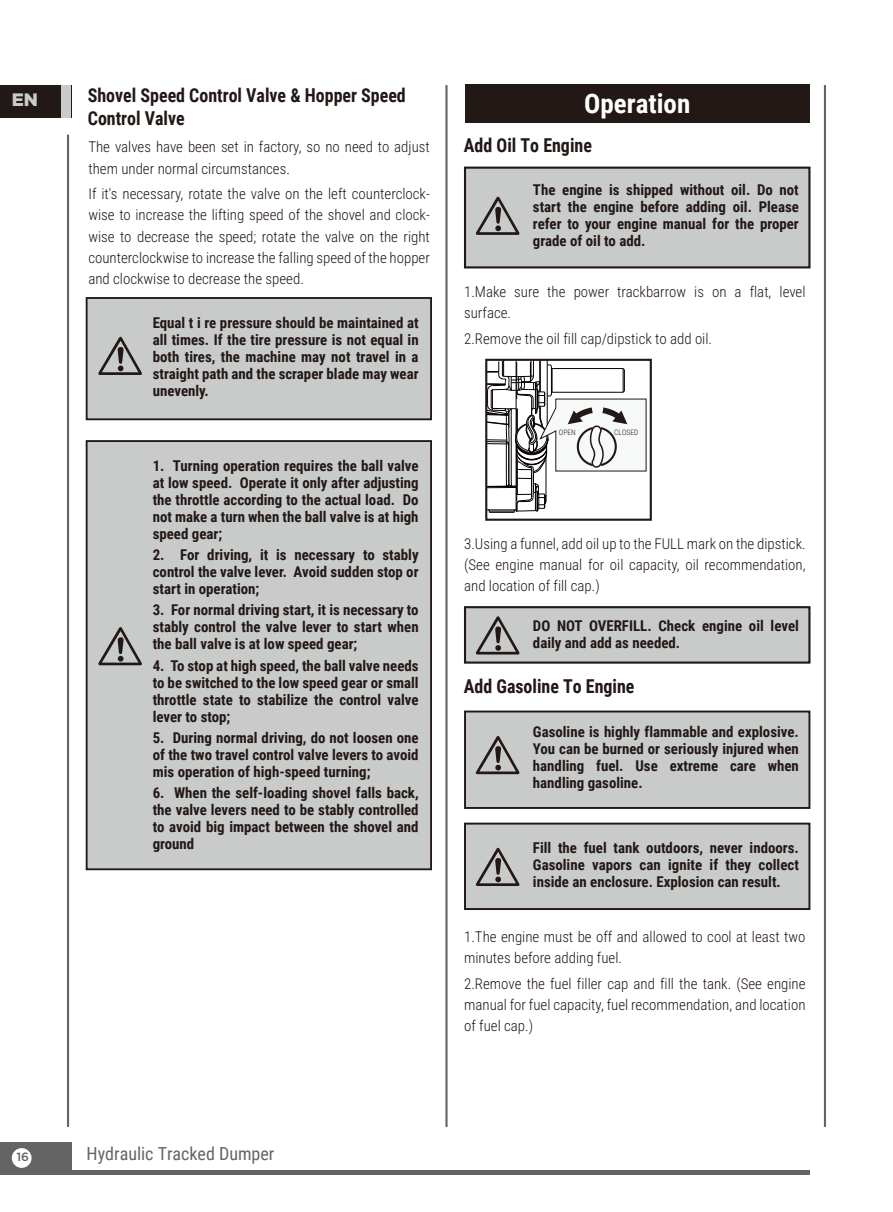
<style>
.page{position:relative;width:893px;height:1212px;background:#fff}
.page>*{position:absolute;margin:0;border:0;box-sizing:border-box;transform-origin:0 0}
.t1{font:700 27px "Roboto Condensed";color:#fff}
.t2{font:700 19.2px/23px "Roboto Condensed";color:#221815;scale:.94 1}
.t3{font:18px "Roboto Condensed";color:#656464}
.t4{font:900 18px "Gotham";color:#c9caca}
.t5{font:700 14.85px/17px "Roboto Condensed";color:#221815;text-align:justify}
.t6{font:300 14.85px/21.3px "Roboto Condensed";color:#221815}
.t7{font:500 12px "Gotham";color:#656464}
.t8{font:300 7.5px "Roboto Condensed";color:#221815}
</style>
<div class="page">
<div style="left:86px;top:297px;width:346px;height:123px;background:#c9caca;border:2px solid #221815"></div>
<div style="left:0;top:1142px;width:71px;height:32px;background:#656464"></div>
<div style="left:0;top:85px;width:71px;height:32px;background:#221815"></div>
<hr style="left:71px;top:1170px;width:738px;height:4px;background:#656464">
<div style="left:12px;top:1148px;width:20px;height:20px;background:#fff;border-radius:50%"></div>
<div style="left:62px;top:85px;width:9px;height:32px;background:#c9caca"></div>
<hr style="left:67px;top:135px;width:2px;height:992px;background:#656464">
<hr style="left:824px;top:85px;width:2px;height:1042px;background:#656464">
<hr style="left:445px;top:85px;width:3px;height:1042px;background:#656464">
<div style="left:465px;top:84px;width:344px;height:38px;background:#221815"></div>
<svg style="left:98px;top:337px;width:44px;height:38px"></svg>
<div style="left:86px;top:440px;width:346px;height:430px;background:#c9caca;border:2px solid #221815"></div>
<svg style="left:98px;top:627px;width:44px;height:38px"></svg>
<div style="left:464px;top:167px;width:346px;height:101px;background:#c9caca;border:2px solid #221815"></div>
<div style="left:464px;top:606px;width:346px;height:58px;background:#c9caca;border:2px solid #221815"></div>
<div style="left:464px;top:710px;width:346px;height:99px;background:#c9caca;border:2px solid #221815"></div>
<div style="left:464px;top:823px;width:346px;height:87px;background:#c9caca;border:2px solid #221815"></div>
<svg style="left:476px;top:197px;width:43px;height:38px"></svg>
<svg style="left:476px;top:616px;width:43px;height:38px"></svg>
<svg style="left:476px;top:736px;width:43px;height:38px"></svg>
<svg style="left:476px;top:848px;width:43px;height:38px"></svg>
<svg style="left:488px;top:362px;width:159px;height:151px"></svg>
<div style="left:485px;top:359px;width:167px;height:162px;border:2px solid #221815"></div>
<p class="t2" style="left:88px;top:83px;width:340px">Shovel Speed Control Valve &amp; Hopper Speed<br>Control Valve</p>
<p class="t4" style="left:12px;top:90px;width:28px">EN</p>
<h1 class="t1" style="left:584px;top:84px;width:108px">Operation</h1>
<p class="t6" style="left:88px;top:136px;width:343px">The valves have been set in factory, so no need to adjust them under normal circumstances.</p>
<p class="t6" style="left:88px;top:183px;width:343px;text-align:justify">If it's necessary, rotate the valve on the left counterclock&shy;wise to increase the lifting speed of the shovel and clock&shy;wise to decrease the speed; rotate the valve on the right counterclockwise to increase the falling speed of the hopper and clockwise to decrease the speed.</p>
<p class="t6" style="left:464px;top:280px;width:343px">1.Make sure the power trackbarrow is on a flat, level surface.</p>
<p class="t6" style="left:464px;top:327px;width:249px">2.Remove the oil fill cap/dipstick to add oil.</p>
<p class="t2" style="left:464px;top:133px;width:138px">Add Oil To Engine</p>
<p class="t5" style="left:533px;top:180px;width:267px">The engine is shipped without oil. Do not start the engine before adding oil. Please refer to your engine manual for the proper grade of oil to add.</p>
<p class="t5" style="left:153px;top:313px;width:267px">Equal t i re pressure should be maintained at all times. If the tire pressure is not equal in both tires, the machine may not travel in a straight path and the scraper blade may wear unevenly.</p>
<p class="t7" style="left:16px;top:1150px;width:14px">16</p>
<p class="t5" style="left:153px;top:456px;width:267px">1. Turning operation requires the ball valve at low speed. Operate it only after adjusting the throttle according to the actual load. Do not make a turn when the ball valve is at high speed gear;</p>
<p class="t5" style="left:153px;top:546px;width:267px">2. For driving, it is necessary to stably control the valve lever. Avoid sudden stop or start in operation;</p>
<p class="t5" style="left:153px;top:601px;width:267px">3. For normal driving start, it is necessary to stably control the valve lever to start when the ball valve is at low speed gear;</p>
<p class="t5" style="left:153px;top:656px;width:267px">4. To stop at high speed, the ball valve needs to be switched to the low speed gear or small throttle state to stabilize the control valve lever to stop;</p>
<p class="t5" style="left:153px;top:729px;width:267px">5. During normal driving, do not loosen one of the two travel control valve levers to avoid mis operation of high-speed turning;</p>
<p class="t5" style="left:153px;top:784px;width:267px">6. When the self-loading shovel falls back, the valve levers need to be stably controlled to avoid big impact between the shovel and ground</p>
<p class="t3" style="left:87px;top:1140px;width:189px">Hydraulic Tracked Dumper</p>
<p class="t8" style="left:559px;top:427px;width:18px">OPEN</p>
<p class="t8" style="left:614px;top:427px;width:26px">CLOSED</p>
<p class="t6" style="left:464px;top:532px;width:343px;text-align:justify">3.Using a funnel, add oil up to the FULL mark on the dipstick. (See engine manual for oil capacity, oil recommendation, and location of fill cap.)</p>
<p class="t5" style="left:533px;top:617px;width:267px">DO NOT OVERFILL. Check engine oil level daily and add as needed.</p>
<p class="t2" style="left:464px;top:673px;width:183px">Add Gasoline To Engine</p>
<p class="t5" style="left:533px;top:723px;width:267px">Gasoline is highly flammable and explosive.<br>You can be burned or seriously injured when handling fuel. Use extreme care when handling gasoline.</p>
<p class="t5" style="left:533px;top:839px;width:267px">Fill the fuel tank outdoors, never indoors.<br>Gasoline vapors can ignite if they collect inside an enclosure. Explosion can result.</p>
<p class="t6" style="left:464px;top:926px;width:343px">1.The engine must be off and allowed to cool at least two minutes before adding fuel.</p>
<p class="t6" style="left:464px;top:972px;width:343px;text-align:justify">2.Remove the fuel filler cap and fill the tank. (See engine manual for fuel capacity, fuel recommendation, and location of fuel cap.)</p>
</div>
